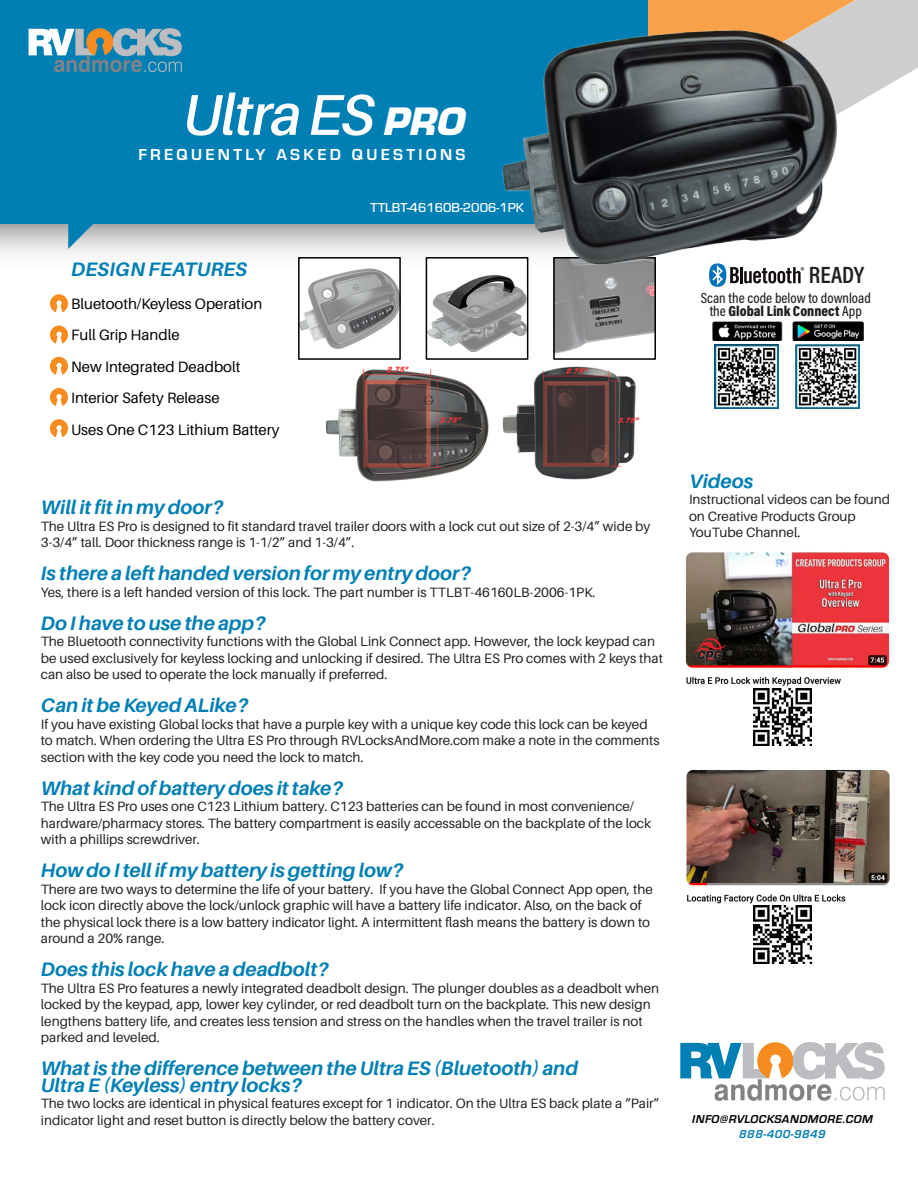
<style>
.page{position:relative;width:918px;height:1188px;background:#fff}
.page>*{position:absolute;margin:0;border:0;box-sizing:border-box;transform-origin:0 0}
.t1{font:italic 600 57.6px "Aileron";letter-spacing:-.025em;color:#fff}
.t2{font:600 23.85px "Acumin Pro Cond";letter-spacing:-.005em;color:#231f20}
.t3{font:italic 700 19.5px/16.5px "Aileron";color:#007fb4}
.t4{font:700 16.5px "Eurostile";letter-spacing:.2em;color:#fff}
.t5{font:15px "Aileron";color:#000001}
.t6{font:500 14.7px/12.8px "Acumin Pro Cond";color:#231f20;text-align:center}
.t7{font:13.5px/16.5px "Aileron";color:#231f20}
.t8{font:500 13.5px "Eurostile";color:#fff}
.t9{font:italic 700 11.85px "Eurostile";letter-spacing:.045em;color:#000001}
.t10{font:italic 700 11.85px "Eurostile";letter-spacing:.05em;color:#007fb4}
.t11{font:500 7.65px "Futura";letter-spacing:-.015em;color:#4a4b4d}
.s1{font-family:"Eurostile";font-weight:900;font-size:41.25px}
.s2{font-weight:800;color:#1a668a}
.s3{font-weight:900}
</style>
<div class="page">
<svg style="left:0;top:224px;width:529px;height:54px"></svg>
<svg style="left:648px;top:0;width:270px;height:108px;background:#e2c4a6"></svg>
<svg style="left:68px;top:224px;width:62px;height:25px;background:#a6bec9"></svg>
<div style="left:0;top:0;width:648px;height:224px;background:#007fb4"></div>
<img style="left:325px;top:366px;width:315px;height:116px">
<img style="left:556px;top:275px;width:97px;height:79px">
<div style="left:553px;top:257px;width:103px;height:103px;border:2px solid #000001"></div>
<img style="left:429px;top:260px;width:96px;height:92px">
<div style="left:426px;top:257px;width:102px;height:103px;border:2px solid #000001"></div>
<img style="left:301px;top:260px;width:97px;height:89px">
<div style="left:298px;top:257px;width:103px;height:103px;border:2px solid #000001"></div>
<img style="left:493px;top:22px;width:356px;height:253px">
<img style="left:712px;top:321px;width:152px;height:19px">
<img style="left:715px;top:345px;width:64px;height:64px">
<img style="left:796px;top:345px;width:64px;height:64px">
<svg style="left:709px;top:263px;width:95px;height:24px"></svg>
<img style="left:686px;top:770px;width:204px;height:134px">
<img style="left:685px;top:552px;width:205px;height:134px">
<img style="left:753px;top:906px;width:58px;height:57px">
<img style="left:753px;top:688px;width:58px;height:58px">
<svg style="left:680px;top:1042px;width:205px;height:59px"></svg>
<svg style="left:29px;top:28px;width:153px;height:44px"></svg>
<svg style="left:50px;top:294px;width:18px;height:18px"></svg>
<svg style="left:50px;top:325px;width:18px;height:19px"></svg>
<svg style="left:50px;top:356px;width:18px;height:19px"></svg>
<svg style="left:50px;top:388px;width:18px;height:18px"></svg>
<svg style="left:50px;top:419px;width:18px;height:18px"></svg>
<p class="t1" style="left:182px;top:83px;width:285px">Ultra ES <span class="s1">PRO</span></p>
<p class="t4" style="left:138px;top:142px;width:329px">FREQUENTLY ASKED QUESTIONS</p>
<p class="t3" style="left:71px;top:261px;width:178px">DESIGN FEATURES</p>
<p class="t5" style="left:71px;top:295px;width:193px">Bluetooth/Keyless Operation</p>
<p class="t5" style="left:71px;top:327px;width:110px">Full Grip Handle</p>
<p class="t5" style="left:71px;top:358px;width:171px">New Integrated Deadbolt</p>
<p class="t5" style="left:71px;top:390px;width:150px">Interior Safety Release</p>
<p class="t5" style="left:71px;top:421px;width:210px">Uses One C123 Lithium Battery</p>
<p class="t8" style="left:371px;top:198px;width:155px">TTLBT-46160B-2006-1PK</p>
<p class="t3" style="left:41px;top:500px;width:184px">Will it fit in my door?</p>
<p class="t7" style="left:41px;top:518px;width:611px">The Ultra ES Pro is designed to fit standard travel trailer doors with a lock cut out size of 2-3/4” wide by<br>3-3/4” tall. Door thickness range is 1-1/2” and 1-3/4”.</p>
<p class="t3" style="left:41px;top:566px;width:432px">Is there a left handed version for my entry door?</p>
<p class="t7" style="left:41px;top:584px;width:556px">Yes, there is a left handed version of this lock. The part number is TTLBT-46160LB-2006-1PK.</p>
<p class="t3" style="left:41px;top:615px;width:227px">Do I have to use the app?</p>
<p class="t7" style="left:41px;top:634px;width:623px">The Bluetooth connectivity functions with the Global Link Connect app. However, the lock keypad can be used exclusively for keyless locking and unlocking if desired. The Ultra ES Pro comes with 2 keys that can also be used to operate the lock manually if preferred.</p>
<p class="t3" style="left:41px;top:698px;width:209px">Can it be Keyed ALike?</p>
<p class="t7" style="left:41px;top:716px;width:620px">If you have existing Global locks that have a purple key with a unique key code this lock can be keyed to match. When ordering the Ultra ES Pro through RVLocksAndMore.com make a note in the comments section with the key code you need the lock to match.</p>
<p class="t3" style="left:41px;top:780px;width:304px">What kind of battery does it take?</p>
<p class="t7" style="left:41px;top:799px;width:612px">The Ultra ES Pro uses one C123 Lithium battery. C123 batteries can be found in most convenience/ hardware/pharmacy stores. The battery compartment is easily accessable on the backplate of the lock with a phillips screwdriver.</p>
<p class="t3" style="left:41px;top:863px;width:365px">How do I tell if my battery is getting low?</p>
<p class="t7" style="left:41px;top:881px;width:613px">There are two ways to determine the life of your battery. If you have the Global Connect App open, the lock icon directly above the lock/unlock graphic will have a battery life indicator. Also, on the back of the physical lock there is a low battery indicator light. A intermittent flash means the battery is down to around a 20% range.</p>
<p class="t3" style="left:41px;top:962px;width:290px">Does this lock have a deadbolt?</p>
<p class="t7" style="left:41px;top:980px;width:620px">The Ultra ES Pro features a newly integrated deadbolt design. The plunger doubles as a deadbolt when locked by the keypad, app, lower key cylinder, or red deadbolt turn on the backplate. This new design lengthens battery life, and creates less tension and stress on the handles when the travel trailer is not parked and leveled.</p>
<p class="t3" style="left:41px;top:1061px;width:539px">What is the difference between the Ultra ES (Bluetooth) and<br>Ultra E (Keyless) entry locks?</p>
<p class="t7" style="left:41px;top:1096px;width:620px">The two locks are identical in physical features except for 1 indicator. On the Ultra ES back plate a “Pair” indicator light and reset button is directly below the battery cover.</p>
<p class="t2" style="left:809px;top:259px;width:57px">READY</p>
<p class="t11" style="left:711px;top:287px;width:41px"><span class="s2">4.</span> Tap Save.</p>
<p class="t6" style="left:701px;top:291px;width:172px">Scan the code below to download the <span class="s3">Global Link Connect</span> App</p>
<p class="t3" style="left:689px;top:473px;width:66px">Videos</p>
<p class="t7" style="left:689px;top:491px;width:203px">Instructional videos can be found on Creative Products Group<br>YouTube Channel.</p>
<p class="t9" style="left:692px;top:1111px;width:182px">INFO@RVLOCKSANDMORE.COM</p>
<p class="t10" style="left:739px;top:1126px;width:88px">888-400-9849</p>
</div>
